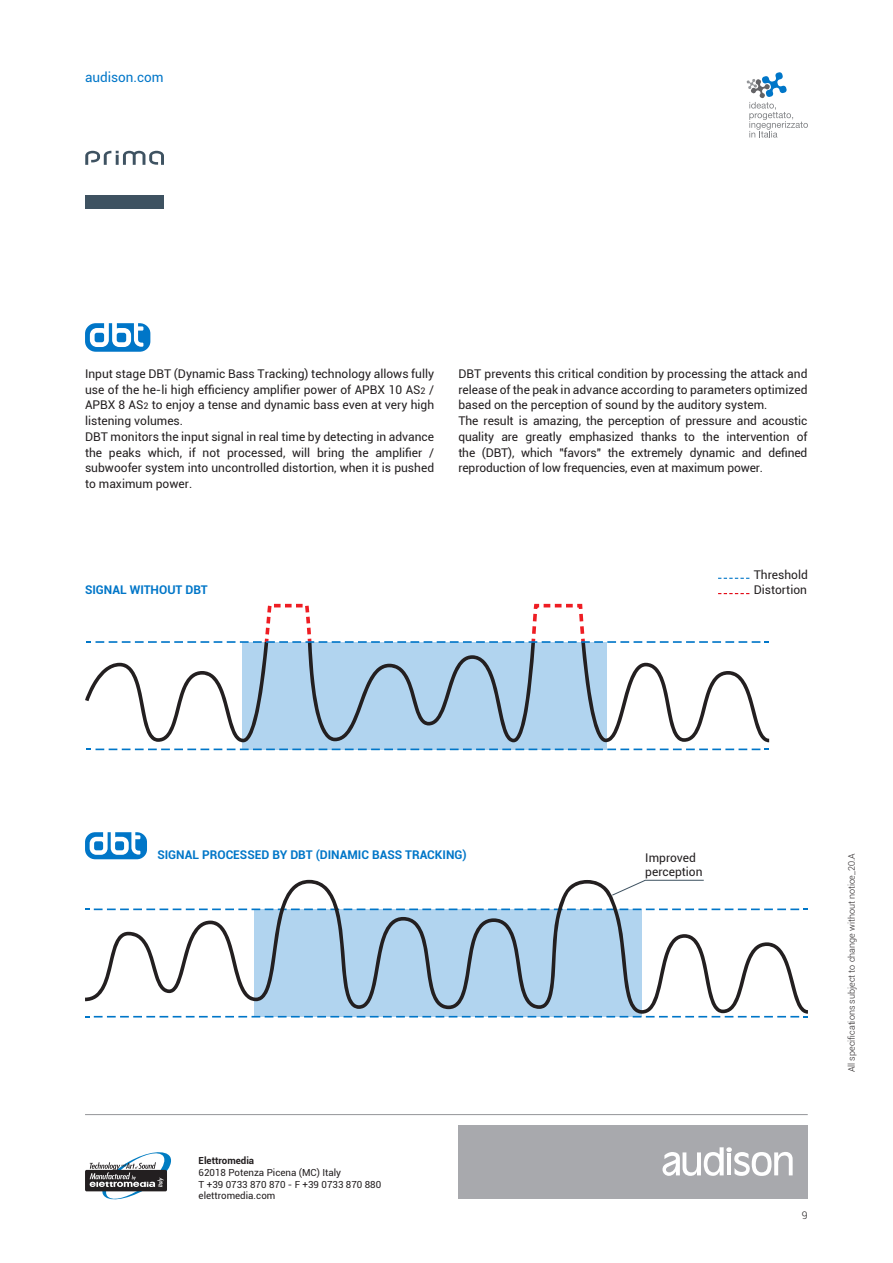
<style>
.page{position:relative;width:893px;height:1263px;background:#fff}
.page>*{position:absolute;margin:0;border:0;box-sizing:border-box;transform-origin:0 0}
.t1{font:13.5px "Roboto";color:#0076c8}
.t2{font:12px/15.8px "Roboto";color:#231f20;text-align:justify}
.t3{font:700 12px "Roboto";color:#0076c8}
.t4{font:300 10.5px "Roboto";color:#231f20}
.t5{font:9.75px/11.7px "Roboto";color:#231f20}
.t6{font:700 9.75px "Roboto";color:#231f20}
.t7{font:300 9px "Roboto";color:#231f20}
.s1{font-size:9px}
</style>
<div class="page">
<div style="left:85px;top:195px;width:79px;height:14px;background:#3e5261"></div>
<div style="left:458px;top:1125px;width:350px;height:74px;background:#a8a9ad"></div>
<hr style="left:85px;top:1114px;width:723px;height:1px;background:#939598">
<svg style="left:85px;top:1152px;width:86px;height:47px"></svg>
<svg style="left:85px;top:151px;width:79px;height:14px"></svg>
<svg style="left:747px;top:72px;width:61px;height:66px"></svg>
<svg style="left:662px;top:1147px;width:131px;height:29px"></svg>
<svg style="left:85px;top:323px;width:65px;height:29px"></svg>
<svg style="left:718px;top:578px;width:31px;height:1px"></svg>
<svg style="left:718px;top:593px;width:31px;height:1px"></svg>
<svg style="left:85px;top:832px;width:62px;height:27px"></svg>
<div style="left:243px;top:642px;width:364px;height:107px;background:#b1d4ef"></div>
<svg style="left:85px;top:604px;width:684px;height:138px"></svg>
<svg style="left:87px;top:748px;width:682px;height:2px"></svg>
<svg style="left:85px;top:1016px;width:723px;height:1px"></svg>
<svg style="left:85px;top:880px;width:723px;height:134px"></svg>
<svg style="left:611px;top:879px;width:93px;height:17px"></svg>
<p class="t1" style="left:85px;top:68px;width:80px">audison.com</p>
<p class="t2" style="left:85px;top:365px;width:351px">Input stage DBT (Dynamic Bass Tracking) technology allows fully use of the he-li high efficiency amplifier power of APBX 10 AS<span class="s1">2</span> / APBX 8 AS<span class="s1">2</span> to enjoy a tense and dynamic bass even at very high listening volumes.</p>
<p class="t2" style="left:85px;top:428px;width:351px">DBT monitors the input signal in real time by detecting in advance the peaks which, if not processed, will bring the amplifier / subwoofer system into uncontrolled distortion, when it is pushed to maximum power.</p>
<p class="t2" style="left:458px;top:365px;width:351px">DBT prevents this critical condition by processing the attack and release of the peak in advance according to parameters optimized based on the perception of sound by the auditory system.</p>
<p class="t2" style="left:458px;top:413px;width:351px">The result is amazing, the perception of pressure and acoustic quality are greatly emphasized thanks to the intervention of the (DBT), which "favors" the extremely dynamic and defined reproduction of low frequencies, even at maximum power.</p>
<p class="t2" style="left:754px;top:566px;width:56px">Threshold</p>
<p class="t3" style="left:85px;top:581px;width:124px">SIGNAL WITHOUT DBT</p>
<p class="t2" style="left:754px;top:581px;width:55px">Distortion</p>
<p class="t3" style="left:157px;top:846px;width:311px">SIGNAL PROCESSED BY DBT (DINAMIC BASS TRACKING)</p>
<p class="t2" style="left:645px;top:849px;width:52px">Improved</p>
<p class="t2" style="left:645px;top:863px;width:59px">perception</p>
<p class="t6" style="left:199px;top:1154px;width:57px">Elettromedia</p>
<p class="t5" style="left:199px;top:1166px;width:184px">62018 Potenza Picena (MC) Italy<br>T +39 0733 870 870 - F +39 0733 870 880 elettromedia.com</p>
<p class="t7" style="left:845px;top:1072px;width:220px;rotate:-90deg">All specifications subject to change without notice_20.A</p>
<p class="t4" style="left:802px;top:1208px;width:7px">9</p>
</div>
